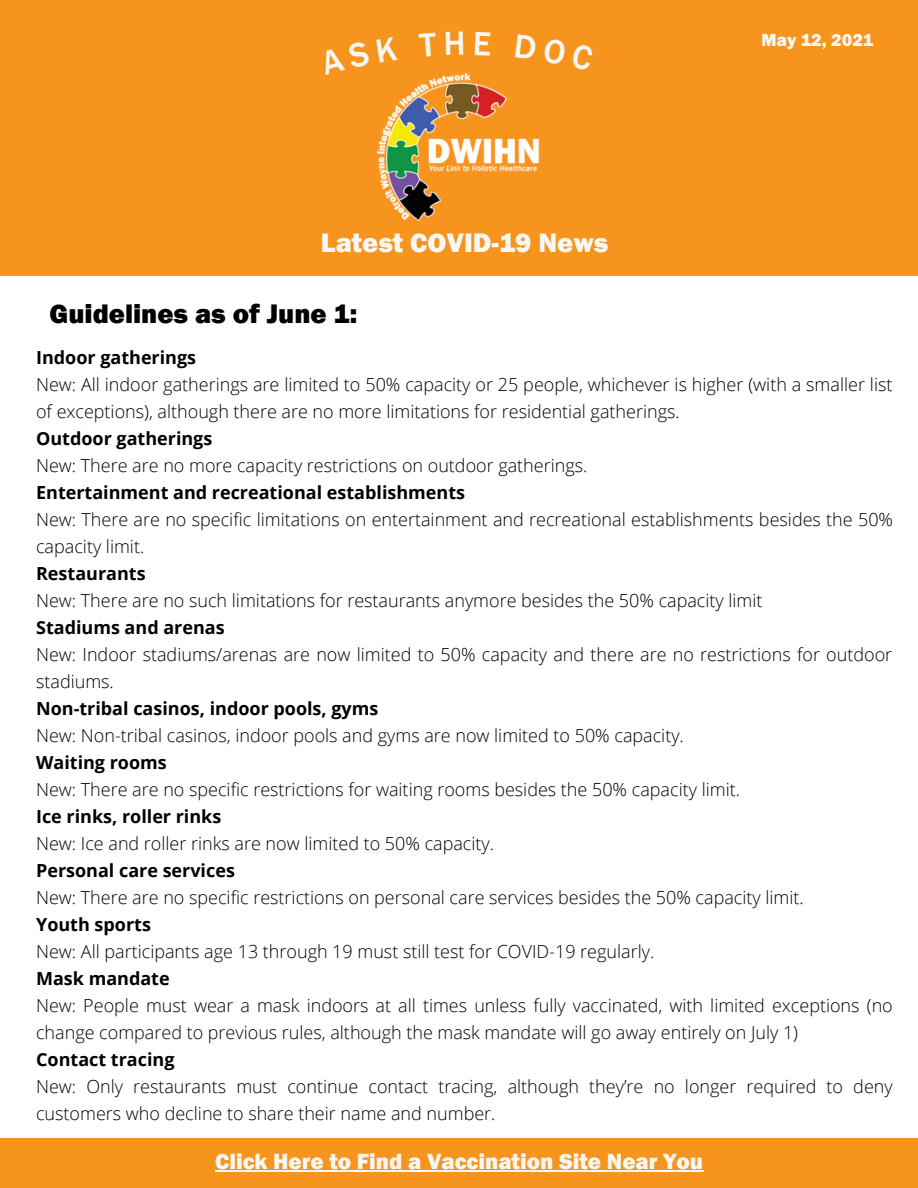
<style>
.page{position:relative;width:918px;height:1188px;background:#fff}
.page>*{position:absolute;margin:0;border:0;box-sizing:border-box;transform-origin:0 0}
.t1{font:800 27.6px "Franklin Gothic";color:#000}
.t2{font:800 27.6px "Franklin Gothic";color:#f7f7f3}
.t3{font:800 22.65px "Franklin Gothic";color:#f7f7f3}
.t4{font:300 18px/27px "Open Sans";color:#000}
.t5{font:700 18px "Open Sans";color:#000}
.t6{font:800 18px "Franklin Gothic";color:#f7f7f3}
</style>
<div class="page">
<div style="left:0;top:0;width:918px;height:276px;background:#f7941d"></div>
<img style="left:378px;top:74px;width:162px;height:146px">
<div style="left:0;top:1139px;width:918px;height:49px;background:#f7941d"></div>
<hr style="left:215px;top:1171px;width:488px;height:1px;background:#f7f7f3">
<p class="t2" style="left:321px;top:227px;width:289px">Latest COVID-19 News</p>
<p class="t1" style="left:50px;top:298px;width:309px">Guidelines as of June 1:</p>
<p class="t6" style="left:761px;top:30px;width:114px">May 12, 2021</p>
<p class="t5" style="left:36px;top:344px;width:162px">Indoor gatherings</p>
<p class="t4" style="left:36px;top:370px;width:858px">New: All indoor gatherings are limited to 50% capacity or 25 people, whichever is higher (with a smaller list of exceptions), although there are no more limitations for residential gatherings.</p>
<p class="t5" style="left:36px;top:425px;width:178px">Outdoor gatherings</p>
<p class="t4" style="left:36px;top:451px;width:553px">New: There are no more capacity restrictions on outdoor gatherings.</p>
<p class="t5" style="left:36px;top:479px;width:431px">Entertainment and recreational establishments</p>
<p class="t4" style="left:36px;top:505px;width:859px">New: There are no specific limitations on entertainment and recreational establishments besides the 50% capacity limit.</p>
<p class="t5" style="left:36px;top:560px;width:111px">Restaurants</p>
<p class="t4" style="left:36px;top:586px;width:728px">New: There are no such limitations for restaurants anymore besides the 50% capacity limit</p>
<p class="t5" style="left:36px;top:614px;width:190px">Stadiums and arenas</p>
<p class="t4" style="left:36px;top:640px;width:858px">New: Indoor stadiums/arenas are now limited to 50% capacity and there are no restrictions for outdoor stadiums.</p>
<p class="t5" style="left:36px;top:695px;width:344px">Non-tribal casinos, indoor pools, gyms</p>
<p class="t4" style="left:36px;top:721px;width:649px">New: Non-tribal casinos, indoor pools and gyms are now limited to 50% capacity.</p>
<p class="t5" style="left:36px;top:749px;width:132px">Waiting rooms</p>
<p class="t4" style="left:36px;top:775px;width:705px">New: There are no specific restrictions for waiting rooms besides the 50% capacity limit.</p>
<p class="t5" style="left:36px;top:803px;width:187px">Ice rinks, roller rinks</p>
<p class="t4" style="left:36px;top:829px;width:460px">New: Ice and roller rinks are now limited to 50% capacity.</p>
<p class="t5" style="left:36px;top:857px;width:200px">Personal care services</p>
<p class="t4" style="left:36px;top:883px;width:769px">New: There are no specific restrictions on personal care services besides the 50% capacity limit.</p>
<p class="t5" style="left:36px;top:911px;width:116px">Youth sports</p>
<p class="t4" style="left:36px;top:937px;width:620px">New: All participants age 13 through 19 must still test for COVID-19 regularly.</p>
<p class="t5" style="left:36px;top:965px;width:135px">Mask mandate</p>
<p class="t4" style="left:36px;top:991px;width:858px">New: People must wear a mask indoors at all times unless fully vaccinated, with limited exceptions (no change compared to previous rules, although the mask mandate will go away entirely on July 1)</p>
<p class="t5" style="left:36px;top:1046px;width:140px">Contact tracing</p>
<p class="t4" style="left:36px;top:1072px;width:858px">New: Only restaurants must continue contact tracing, although they’re no longer required to deny customers who decline to share their name and number.</p>
<p class="t3" style="left:215px;top:1149px;width:490px">Click Here to Find a Vaccination Site Near You</p>
</div>
